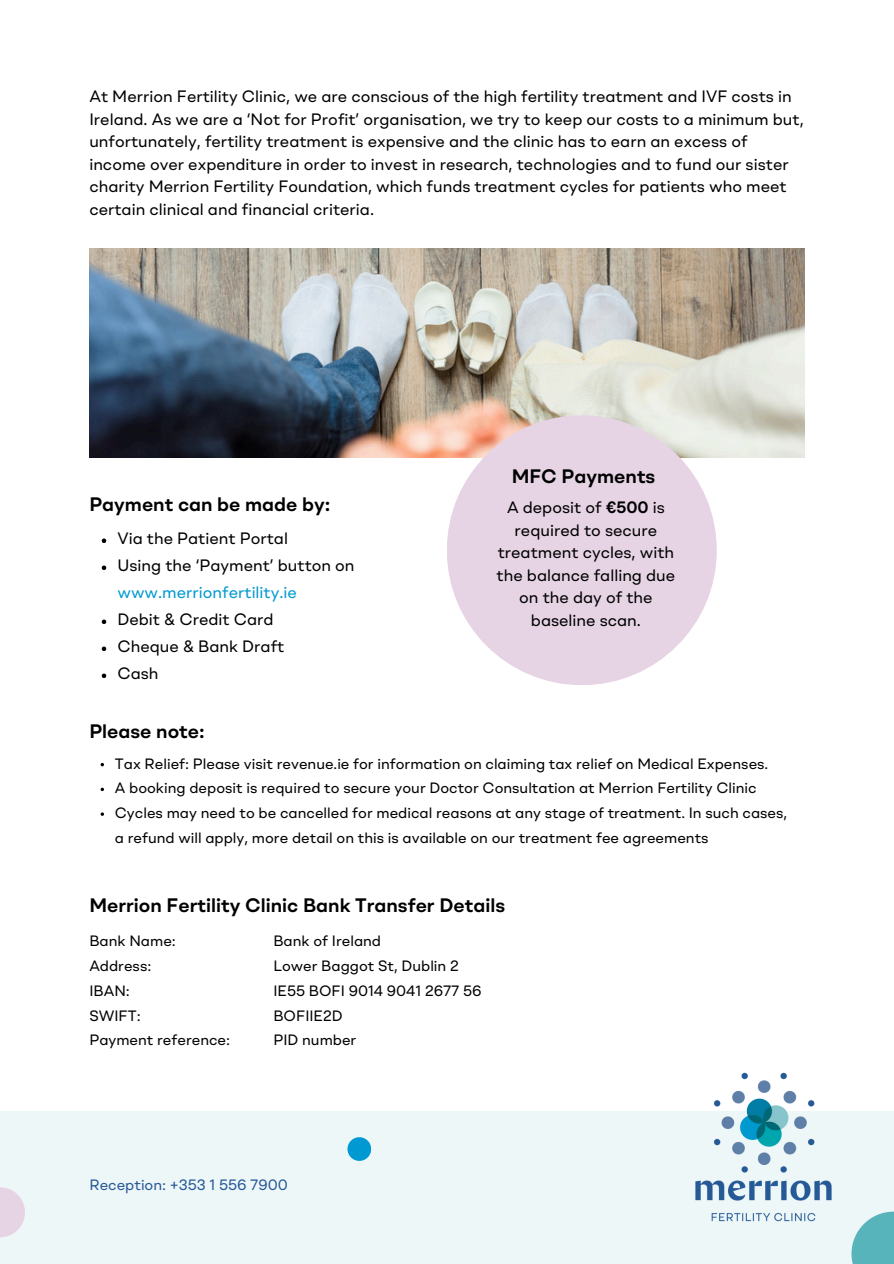
<style>
.page{position:relative;width:894px;height:1264px;background:#fff}
.page>*{position:absolute;margin:0;border:0;box-sizing:border-box;transform-origin:0 0}
.t1{font:600 19.5px "Shape";color:#000}
.t2{font:16.5px/22.5px "Shape";color:#000}
.t3{font:15px/24.8px "Shape";color:#000}
.t4{font:15px "Shape";color:#265997}
.s1{color:#0099d1}
.s2{font-weight:600}
</style>
<div class="page">
<img style="left:89px;top:249px;width:715px;height:209px">
<div style="left:446px;top:415px;width:270px;height:270px;background:#e6d4e5;border-radius:50%"></div>
<svg style="left:102px;top:538px;width:4px;height:5px"></svg>
<svg style="left:102px;top:565px;width:4px;height:5px"></svg>
<svg style="left:102px;top:619px;width:4px;height:5px"></svg>
<svg style="left:102px;top:646px;width:4px;height:5px"></svg>
<svg style="left:102px;top:673px;width:4px;height:5px"></svg>
<div style="left:0;top:1111px;width:893px;height:152px;background:#eef7f8"></div>
<img style="left:695px;top:1072px;width:137px;height:150px">
<div style="left:347px;top:1137px;width:24px;height:23px;background:#0099d1;border-radius:50%"></div>
<svg style="left:0;top:1187px;width:25px;height:50px"></svg>
<svg style="left:851px;top:1211px;width:42px;height:52px;fill:#58b4bb"></svg>
<p class="t2" style="left:89px;top:87px;width:715px">At Merrion Fertility Clinic, we are conscious of the high fertility treatment and IVF costs in Ireland. As we are a ‘Not for Profit’ organisation, we try to keep our costs to a minimum but, unfortunately, fertility treatment is expensive and the clinic has to earn an excess of income over expenditure in order to invest in research, technologies and to fund our sister charity Merrion Fertility Foundation, which funds treatment cycles for patients who meet certain clinical and financial criteria.</p>
<p class="t1" style="left:89px;top:496px;width:242px">Payment can be made by:</p>
<p class="t2" style="left:117px;top:528px;width:172px">Via the Patient Portal</p>
<p class="t2" style="left:117px;top:553px;width:238px;line-height:27px">Using the ‘Payment’ button on <span class="s1">www.merrionfertility.ie</span></p>
<h1 class="t2" style="left:117px;top:609px;width:158px">Debit &amp; Credit Card</h1>
<p class="t2" style="left:117px;top:636px;width:168px">Cheque &amp; Bank Draft</p>
<p class="t2" style="left:117px;top:663px;width:43px">Cash</p>
<p class="t1" style="left:511px;top:468px;width:145px">MFC Payments</p>
<p class="t2" style="left:496px;top:498px;width:180px;text-align:center">A deposit of <span class="s2">€500</span> is required to secure treatment cycles, with the balance falling due on the day of the baseline scan.</p>
<p class="t1" style="left:89px;top:723px;width:117px">Please note:</p>
<h1 class="t3" style="left:115px;top:752px;width:654px">Tax Relief: Please visit revenue.ie for information on claiming tax relief on Medical Expenses.</h1>
<p class="t3" style="left:115px;top:777px;width:643px">A booking deposit is required to secure your Doctor Consultation at Merrion Fertility Clinic</p>
<p class="t3" style="left:115px;top:801px;width:673px">Cycles may need to be cancelled for medical reasons at any stage of treatment. In such cases, a refund will apply, more detail on this is available on our treatment fee agreements</p>
<p class="t1" style="left:89px;top:897px;width:417px">Merrion Fertility Clinic Bank Transfer Details</p>
<h1 class="t3" style="left:89px;top:929px;width:88px">Bank Name:</h1>
<p class="t3" style="left:89px;top:954px;width:63px">Address:</p>
<p class="t3" style="left:89px;top:979px;width:42px">IBAN:</p>
<p class="t3" style="left:89px;top:1004px;width:53px">SWIFT:</p>
<p class="t3" style="left:89px;top:1028px;width:142px">Payment reference:</p>
<p class="t3" style="left:273px;top:929px;width:109px">Bank of Ireland</p>
<p class="t3" style="left:273px;top:954px;width:187px">Lower Baggot St, Dublin 2</p>
<p class="t3" style="left:273px;top:979px;width:209px">IE55 BOFI 9014 9041 2677 56</p>
<p class="t3" style="left:273px;top:1004px;width:71px">BOFIIE2D</p>
<p class="t3" style="left:273px;top:1028px;width:84px">PID number</p>
<p class="t4" style="left:89px;top:1178px;width:200px">Reception: +353 1 556 7900</p>
</div>
